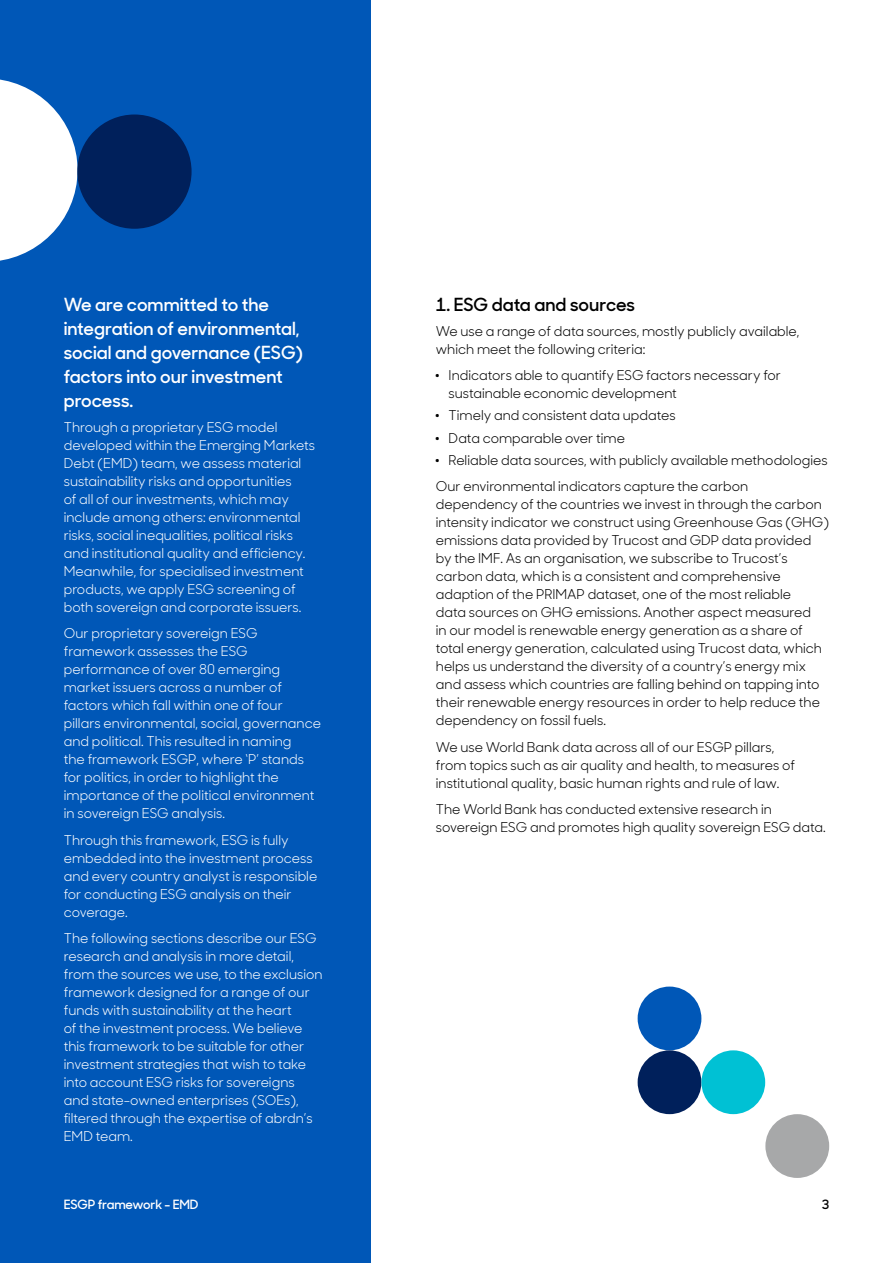
<style>
.page{position:relative;width:893px;height:1263px;background:#fff}
.page>*{position:absolute;margin:0;border:0;box-sizing:border-box;transform-origin:0 0}
.t1{font:600 18px/24px "Sharp Sans Display No 1";color:#fff}
.t2{font:600 18px "Sharp Sans Display No 1";color:#000}
.t3{font:13.5px/18px "Sharp Sans Display No 1";color:#fff}
.t4{font:13.5px/18px "Sharp Sans Display No 1";color:#000}
.t5{font:600 12.75px "Sharp Sans Display No 1";letter-spacing:-.01em;color:#fff}
.t6{font:600 12.75px "Sharp Sans Display No 1";color:#000}
</style>
<div class="page">
<div style="left:0;top:0;width:370px;height:1263px;background:#0057b7"></div>
<div style="left:765px;top:1114px;width:64px;height:64px;background:#a7a8a9;border-radius:50%"></div>
<div style="left:638px;top:986px;width:63px;height:64px;background:#0057b7;border-radius:50%"></div>
<div style="left:638px;top:1050px;width:63px;height:64px;background:#00205b;border-radius:50%"></div>
<div style="left:701px;top:1050px;width:64px;height:64px;background:#00c1d4;border-radius:50%"></div>
<svg style="left:0;top:79px;width:78px;height:182px"></svg>
<div style="left:77px;top:114px;width:115px;height:115px;background:#00205b;border-radius:50%"></div>
<h1 class="t1" style="left:64px;top:291px;width:241px">We are committed to the integration of environmental, social and governance (ESG) factors into our investment process.</h1>
<p class="t3" style="left:64px;top:417px;width:253px">Through a proprietary ESG model developed within the Emerging Markets Debt (EMD) team, we assess material sustainability risks and opportunities<br>of all of our investments, which may include among others: environmental risks, social inequalities, political risks and institutional quality and efficiency.<br>Meanwhile, for specialised investment products, we apply ESG screening of both sovereign and corporate issuers.</p>
<p class="t3" style="left:64px;top:623px;width:259px">Our proprietary sovereign ESG framework assesses the ESG performance of over 80 emerging market issuers across a number of factors which fall within one of four pillars environmental, social, governance and political. This resulted in naming<br>the framework ESGP, where ‘P’ stands for politics, in order to highlight the importance of the political environment in sovereign ESG analysis.</p>
<p class="t3" style="left:64px;top:830px;width:255px">Through this framework, ESG is fully embedded into the investment process and every country analyst is responsible for conducting ESG analysis on their coverage.</p>
<p class="t3" style="left:64px;top:928px;width:260px">The following sections describe our ESG research and analysis in more detail, from the sources we use, to the exclusion framework designed for a range of our funds with sustainability at the heart<br>of the investment process. We believe this framework to be suitable for other investment strategies that wish to take into account ESG risks for sovereigns and state-owned enterprises (SOEs), filtered through the expertise of abrdn’s EMD team.</p>
<p class="t5" style="left:64px;top:1194px;width:136px">ESGP framework - EMD</p>
<h1 class="t2" style="left:436px;top:291px;width:201px">1. ESG data and sources</h1>
<p class="t4" style="left:436px;top:321px;width:365px">We use a range of data sources, mostly publicly available, which meet the following criteria:</p>
<p class="t4" style="left:449px;top:365px;width:334px;text-indent:-13px"><sup>.</sup> Indicators able to quantify ESG factors necessary for sustainable economic development</p>
<p class="t4" style="left:436px;top:403px;width:393px;line-height:22.2px"><sup>.</sup> Timely and consistent data updates<br><sup>.</sup> Data comparable over time<br><sup>.</sup> Reliable data sources, with publicly available methodologies</p>
<p class="t4" style="left:436px;top:476px;width:395px">Our environmental indicators capture the carbon dependency of the countries we invest in through the carbon intensity indicator we construct using Greenhouse Gas (GHG) emissions data provided by Trucost and GDP data provided by the IMF. As an organisation, we subscribe to Trucost’s carbon data, which is a consistent and comprehensive adaption of the PRIMAP dataset, one of the most reliable<br>data sources on GHG emissions. Another aspect measured<br>in our model is renewable energy generation as a share of total energy generation, calculated using Trucost data, which helps us understand the diversity of a country’s energy mix and assess which countries are falling behind on tapping into their renewable energy resources in order to help reduce the dependency on fossil fuels.</p>
<p class="t4" style="left:436px;top:737px;width:361px">We use World Bank data across all of our ESGP pillars, from topics such as air quality and health, to measures of institutional quality, basic human rights and rule of law.</p>
<p class="t4" style="left:436px;top:799px;width:391px">The World Bank has conducted extensive research in sovereign ESG and promotes high quality sovereign ESG data.</p>
<p class="t6" style="left:822px;top:1194px;width:9px">3</p>
</div>
